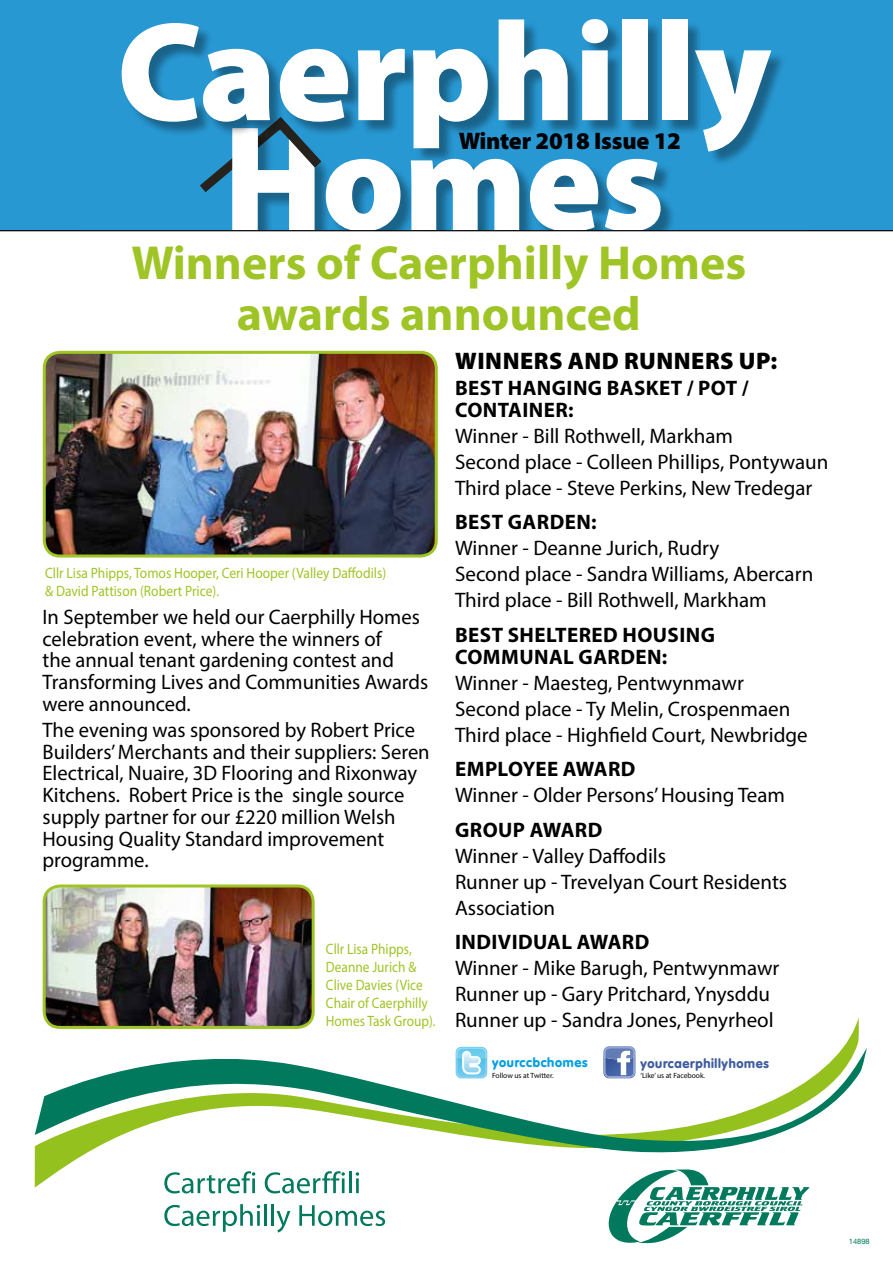
<style>
.page{position:relative;width:893px;height:1263px;background:#fff}
.page>*{position:absolute;margin:0;border:0;box-sizing:border-box;transform-origin:0 0}
.t1{font:900 141.75px/110.1px "Myriad Pro";letter-spacing:-.01em;color:#fff}
.t2{font:700 48px/51px "Myriad Pro";color:#9fc425;text-align:center}
.t3{font:900 24px "Myriad Pro";letter-spacing:.015em;color:#000}
.t4{font:900 24px "Myriad Pro";letter-spacing:-.01em;color:#000}
.t5{font:21px/21.8px "Myriad Pro";color:#000}
.t6{font:700 21px/21.8px "Myriad Pro";letter-spacing:.02em;color:#000}
.t7{font:15px/18px "Myriad Pro";color:#9fc425;scale:.9 1}
.t8{font:15px/18px "Myriad Pro";color:#9fc425;scale:.89 1}
.t9{font:900 12.75px "VAG Rounded";letter-spacing:.05em;color:#3f5ca1}
.t10{font:900 12.75px "VAG Rounded";letter-spacing:.05em;color:#009fe3}
.t11{font:7.5px "Myriad Pro";color:#000}
.t12{font:7.5px "Helvetica Neue";color:#00795d}
</style>
<div class="page">
<svg style="left:35px;top:1042px;width:832px;height:125px"></svg>
<svg style="left:608px;top:1169px;width:201px;height:75px"></svg>
<svg style="left:164px;top:1204px;width:96px;height:28px"></svg>
<hr style="left:264px;top:1204px;width:3px;height:22px;background:#00795d">
<hr style="left:271px;top:1204px;width:3px;height:22px;background:#00795d">
<svg style="left:277px;top:1211px;width:13px;height:21px"></svg>
<svg style="left:299px;top:1205px;width:86px;height:21px"></svg>
<svg style="left:164px;top:1171px;width:91px;height:22px"></svg>
<svg style="left:265px;top:1171px;width:80px;height:22px"></svg>
<hr style="left:349px;top:1171px;width:3px;height:22px;background:#00795d">
<hr style="left:356px;top:1178px;width:3px;height:15px;background:#00795d">
<svg style="left:356px;top:1172px;width:3px;height:4px"></svg>
<div style="left:0;top:0;width:893px;height:230px;background:#2898d3"></div>
<div style="left:124px;top:21px;width:663px;height:227px;background:#000;opacity:.35"></div>
<div style="left:0;top:231px;width:893px;height:18px;background:#fff"></div>
<hr style="left:0;top:230px;width:893px;height:1px;background:#000">
<svg style="left:603px;top:1046px;width:32px;height:32px"></svg>
<svg style="left:456px;top:1047px;width:31px;height:31px"></svg>
<img style="left:44px;top:352px;width:391px;height:204px">
<div style="left:43px;top:351px;width:395px;height:206px;border:3px solid #9fc425;border-radius:16px"></div>
<img style="left:44px;top:888px;width:267px;height:138px">
<div style="left:43px;top:884px;width:272px;height:145px;border:3px solid #9fc425;border-radius:16px"></div>
<h1 class="t1" style="left:321px;top:12px;width:452px;text-indent:-204px">Caerphilly omes</h1>
<p class="t4" style="left:459px;top:125px;width:224px">Winter 2018 Issue 12</p>
<h2 class="t2" style="left:131px;top:236px;width:616px">Winners of Caerphilly Homes awards announced</h2>
<p class="t7" style="left:45px;top:564px;width:381px">Cllr Lisa Phipps, Tomos Hooper, Ceri Hooper (Valley Daffodils) &amp; David Pattison (Robert Price).</p>
<p class="t5" style="left:43px;top:606px;width:387px">In September we held our Caerphilly Homes celebration event, where the winners of<br>the annual tenant gardening contest and Transforming Lives and Communities Awards were announced.</p>
<p class="t5" style="left:43px;top:719px;width:389px">The evening was sponsored by Robert Price Builders’ Merchants and their suppliers: Seren Electrical, Nuaire, 3D Flooring and Rixonway Kitchens. Robert Price is the single source supply partner for our £220 million Welsh Housing Quality Standard improvement programme.</p>
<p class="t8" style="left:326px;top:939px;width:125px">Cllr Lisa Phipps,<br>Deanne Jurich &amp;<br>Clive Davies (Vice<br>Chair of Caerphilly<br>Homes Task Group).</p>
<p class="t3" style="left:455px;top:345px;width:324px">WINNERS AND RUNNERS UP:</p>
<p class="t6" style="left:455px;top:376px;width:295px">BEST HANGING BASKET / POT /<br>CONTAINER:</p>
<p class="t5" style="left:455px;top:423px;width:375px;line-height:26px">Winner - Bill Rothwell, Markham<br>Second place - Colleen Phillips, Pontywaun<br>Third place - Steve Perkins, New Tredegar</p>
<p class="t6" style="left:455px;top:511px;width:143px">BEST GARDEN:</p>
<p class="t5" style="left:455px;top:535px;width:360px;line-height:26px">Winner - Deanne Jurich, Rudry<br>Second place - Sandra Williams, Abercarn<br>Third place - Bill Rothwell, Markham</p>
<p class="t6" style="left:455px;top:623px;width:261px">BEST SHELTERED HOUSING<br>COMMUNAL GARDEN:</p>
<p class="t5" style="left:455px;top:669px;width:354px;line-height:26px">Winner - Maesteg, Pentwynmawr<br>Second place - Ty Melin, Crospenmaen<br>Third place - Highfield Court, Newbridge</p>
<p class="t6" style="left:455px;top:757px;width:182px">EMPLOYEE AWARD</p>
<p class="t5" style="left:455px;top:784px;width:332px">Winner - Older Persons’ Housing Team</p>
<p class="t6" style="left:455px;top:818px;width:149px">GROUP AWARD</p>
<p class="t5" style="left:455px;top:842px;width:334px;line-height:26px">Winner - Valley Daffodils<br>Runner up - Trevelyan Court Residents<br>Association</p>
<p class="t6" style="left:455px;top:930px;width:196px">INDIVIDUAL AWARD</p>
<p class="t5" style="left:455px;top:955px;width:326px;line-height:26px">Winner - Mike Barugh, Pentwynmawr<br>Runner up - Gary Pritchard, Ynysddu<br>Runner up - Sandra Jones, Penyrheol</p>
<p class="t10" style="left:492px;top:1055px;width:97px">yourccbchomes</p>
<p class="t11" style="left:492px;top:1071px;width:63px">Follow us at Twitter.</p>
<p class="t9" style="left:640px;top:1055px;width:130px">yourcaerphillyhomes</p>
<p class="t11" style="left:640px;top:1071px;width:66px">‘Like’ us at Facebook.</p>
<p class="t12" style="left:849px;top:1236px;width:22px">14898</p>
</div>
